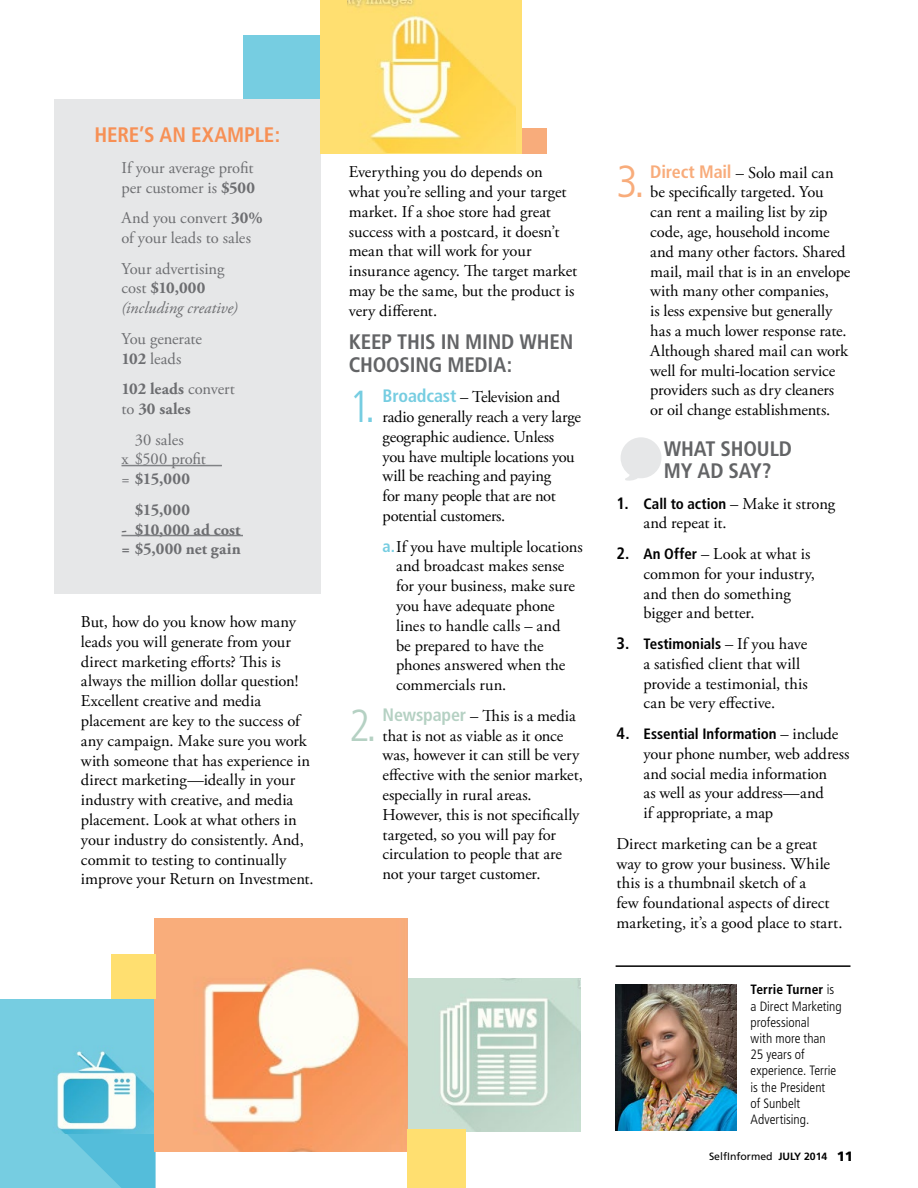
<style>
.page{position:relative;width:918px;height:1188px;background:#fff}
.page>*{position:absolute;margin:0;border:0;box-sizing:border-box;transform-origin:0 0}
.t1{font:300 condensed 44.85px "Frutiger";color:#76cde1}
.t2{font:300 condensed 44.85px "Frutiger";color:#b5d1c3}
.t3{font:300 condensed 44.85px "Frutiger";color:#f8ac7b}
.t4{font:700 condensed 21px/22.5px "Frutiger";letter-spacing:-.01em;color:#636466}
.t5{font:700 condensed 21px "Frutiger";letter-spacing:-.005em;color:#f79055}
.t6{font:16.5px/19.8px "Adobe Garamond Pro";letter-spacing:-.005em;color:#000}
.t7{font:16.5px/19.8px "Adobe Garamond Pro";letter-spacing:-.01em;color:#6d6e71}
.t8{font:700 16.5px/19.8px "Adobe Garamond Pro";letter-spacing:.01em;color:#6d6e71}
.t9{font:700 condensed 15px "Frutiger";color:#000}
.t10{font:300 condensed 13.5px/16.2px "Frutiger";color:#000}
.t11{font:10.5px "Frutiger";color:#000}
.s1{font-weight:700}
.s2{font-style:italic}
.s3{font-weight:400}
.s4{font-family:"Frutiger";font-weight:700;font-stretch:condensed;font-size:18px;color:#76cde1}
.s5{font-family:"Frutiger";font-weight:700;font-stretch:condensed;color:#76cde1}
.s6{font-family:"Frutiger";font-weight:700;font-stretch:condensed;font-size:18px;color:#b5d1c3}
.s7{font-family:"Frutiger";font-weight:700;font-stretch:condensed;font-size:18px;color:#f8ac7b}
.s8{font-family:"Frutiger";font-weight:700;font-stretch:condensed}
.s9{font-family:"Frutiger";font-weight:700;font-stretch:condensed;font-size:15px}
.s10{font-size:16.5px}
.s11{font-family:"Adobe Garamond Pro";font-weight:400;font-stretch:normal;font-size:16.5px}
.s12{font-weight:900;font-size:13.5px}
</style>
<div class="page">
<div style="left:0;top:999px;width:154px;height:189px;background:#76cde1"></div>
<svg style="left:67px;top:1134px;width:89px;height:54px"></svg>
<div style="left:54px;top:99px;width:266px;height:495px;background:#e6e7e8"></div>
<div style="left:243px;top:36px;width:81px;height:63px;background:#76cde1"></div>
<div style="left:521px;top:128px;width:26px;height:25px;background:#f8ac7b"></div>
<img style="left:408px;top:978px;width:172px;height:153px">
<div style="left:320px;top:0;width:201px;height:153px;background:#ffdf70"></div>
<img style="left:347px;top:0;width:168px;height:153px">
<img style="left:57px;top:1026px;width:98px;height:108px">
<img style="left:155px;top:918px;width:253px;height:233px">
<div style="left:407px;top:1130px;width:58px;height:58px;background:#ffdf70"></div>
<div style="left:111px;top:954px;width:45px;height:45px;background:#ffdf70"></div>
<svg style="left:621px;top:437px;width:40px;height:44px"></svg>
<img style="left:616px;top:984px;width:121px;height:147px">
<hr style="left:616px;top:965px;width:234px;height:2px;background:#000">
<hr style="left:122px;top:535px;width:121px;height:1px;background:#808285">
<hr style="left:122px;top:465px;width:100px;height:1px;background:#808285">
<p class="t5" style="left:94px;top:122px;width:187px">Here’s an example:</p>
<p class="t7" style="left:122px;top:158px;width:135px">If your average profit per customer is <span class="s1">$500</span></p>
<p class="t7" style="left:122px;top:209px;width:143px">And you convert <span class="s1">30% </span>of your leads to sales</p>
<p class="t7" style="left:121px;top:259px;width:118px">Your advertising cost <span class="s1">$10,000 </span><span class="s2">(including creative)</span></p>
<p class="t7" style="left:121px;top:329px;width:82px">You generate<br><span class="s1">102</span> leads</p>
<p class="t8" style="left:121px;top:379px;width:115px">102 leads <span class="s3">convert to</span> 30 sales</p>
<p class="t7" style="left:121px;top:430px;width:86px;text-indent:13px">30 sales<br>x $500 profit = <span class="s1">$15,000</span></p>
<p class="t8" style="left:135px;top:500px;width:56px">$15,000</p>
<p class="t8" style="left:121px;top:520px;width:121px">- $10,000 ad cost = $5,000 net gain</p>
<p class="t6" style="left:81px;top:612px;width:234px">But, how do you know how many leads you will generate from your direct marketing efforts? This is always the million dollar question!<br>Excellent creative and media placement are key to the success of any campaign. Make sure you work with someone that has experience in direct marketing—ideally in your industry with creative, and media placement. Look at what others in your industry do consistently. And, commit to testing to continually improve your Return on Investment.</p>
<p class="t6" style="left:349px;top:163px;width:230px">Everything you do depends on what you’re selling and your target market. If a shoe store had great success with a postcard, it doesn’t mean that will work for your insurance agency. The target market may be the same, but the product is very different.</p>
<p class="t4" style="left:349px;top:331px;width:226px">Keep this in mind when choosing media:</p>
<h1 class="t1" style="left:349px;top:381px;width:28px">1.</h1>
<p class="t6" style="left:383px;top:388px;width:200px"><span class="s4">Broadcast</span> – Television and radio generally reach a very large geographic audience. Unless you have multiple locations you will be reaching and paying<br>for many people that are not potential customers.</p>
<p class="t6" style="left:396px;top:537px;width:188px;text-indent:-13px"><span class="s5">a.</span>If you have multiple locations and broadcast makes sense for your business, make sure you have adequate phone lines to handle calls – and<br>be prepared to have the phones answered when the commercials run.</p>
<h1 class="t2" style="left:349px;top:700px;width:30px">2.</h1>
<p class="t6" style="left:383px;top:706px;width:202px"><span class="s6">Newspaper</span> – This is a media that is not as viable as it once was, however it can still be very effective with the senior market, especially in rural areas.<br>However, this is not specifically targeted, so you will pay for circulation to people that are not your target customer.</p>
<h1 class="t3" style="left:617px;top:156px;width:30px">3.</h1>
<p class="t6" style="left:650px;top:163px;width:202px;text-indent:-7px"><span class="s7">D irect Mail</span> – Solo mail can be specifically targeted. You<br>can rent a mailing list by zip code, age, household income and many other factors. Shared mail, mail that is in an envelope with many other companies,<br>is less expensive but generally has a much lower response rate.<br>Although shared mail can work well for multi-location service providers such as dry cleaners or oil change establishments.</p>
<p class="t4" style="left:664px;top:438px;width:130px;line-height:21.6px">What should my Ad say?</p>
<p class="t6" style="left:644px;top:494px;width:193px;text-indent:-27px"><span class="s8">1.</span> <span class="s9">Call to action</span> – Make it strong and repeat it.</p>
<p class="t6" style="left:644px;top:545px;width:173px;text-indent:-27px"><span class="s8">2.</span> <span class="s9">An Offer</span> – Look at what is common for your industry, and then do something bigger and better.</p>
<p class="t9" style="left:617px;top:635px;width:192px"><span class="s10">3.</span> Testimonials <span class="s11">– If you have</span></p>
<p class="t6" style="left:644px;top:654px;width:166px">a satisfied client that will provide a testimonial, this can be very effective.</p>
<p class="t9" style="left:617px;top:725px;width:223px"><span class="s10">4.</span> Essential Information <span class="s11">– include</span></p>
<p class="t6" style="left:644px;top:744px;width:208px">your phone number, web address and social media information<br>as well as your address—and<br>if appropriate, a map</p>
<p class="t6" style="left:617px;top:834px;width:227px">Direct marketing can be a great way to grow your business. While this is a thumbnail sketch of a<br>few foundational aspects of direct marketing, it’s a good place to start.</p>
<p class="t10" style="left:751px;top:982px;width:93px"><span class="s1">Terrie Turner</span> is a Direct Marketing professional<br>with more than<br>25 years of experience. Terrie is the President<br>of Sunbelt<br>Advertising.</p>
<p class="t11" style="left:709px;top:1150px;width:146px">SelfInformed <span class="s1">JULY 2014</span> <span class="s12">11</span></p>
</div>
